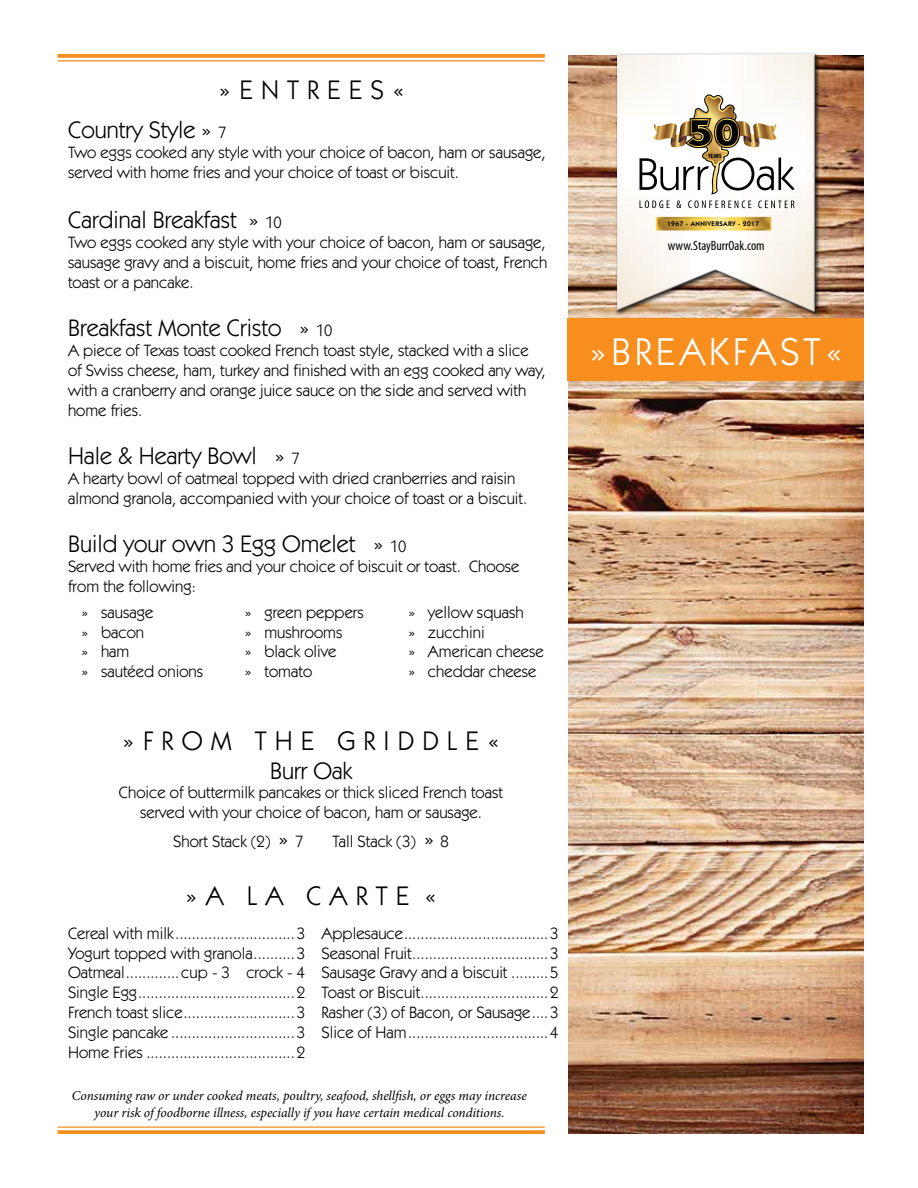
<style>
.page{position:relative;width:918px;height:1188px;background:#fff}
.page>*{position:absolute;margin:0;border:0;box-sizing:border-box;transform-origin:0 0}
.t1{font:39px "ITC Kabel Std";letter-spacing:.1em;color:#fff}
.t2{font:27px "ITC Kabel Std";letter-spacing:.3em;color:#000}
.t3{font:24px "ITC Kabel Std";color:#000}
.t4{font:16.5px/19.8px "ITC Kabel Std";color:#000}
.t5{font:italic 13.5px/16.2px "Minion Pro";letter-spacing:-.005em;color:#000;text-align:center}
.t6{font:condensed 13.5px "Myriad Pro";color:#000}
.t7{font:600 6.75px "ITC Kabel Std";letter-spacing:.05em;color:#000}
.t8{font:700 condensed 6.3px "Myriad Pro";color:#000}
.s1{font-size:16.5px}
.s2{font-size:24px}
</style>
<div class="page">
<img style="left:568px;top:55px;width:296px;height:1079px">
<svg style="left:58px;top:54px;width:487px;height:4px;background:#f7942b"></svg>
<hr style="left:58px;top:60px;width:487px;height:2px;background:#f78e1e">
<hr style="left:58px;top:1126px;width:487px;height:2px;background:#f78e1e">
<svg style="left:58px;top:1130px;width:487px;height:4px;background:#f7942b"></svg>
<div style="left:615px;top:52px;width:205px;height:266px;background:#000;opacity:.75"></div>
<div style="left:617px;top:53px;width:199px;height:262px;background:#000;opacity:.75"></div>
<svg style="left:640px;top:92px;width:155px;height:116px"></svg>
<svg style="left:659px;top:220px;width:109px;height:8px"></svg>
<div style="left:568px;top:319px;width:296px;height:62px;background:#f78e1e"></div>
<h2 class="t2" style="left:219px;top:75px;width:186px">»ENTREES«</h2>
<h3 class="t3" style="left:68px;top:116px;width:160px">Country Style » <span class="s1">7</span></h3>
<p class="t4" style="left:68px;top:143px;width:479px">Two eggs cooked any style with your choice of bacon, ham or sausage, served with home fries and your choice of toast or biscuit.</p>
<h3 class="t3" style="left:68px;top:206px;width:215px">Cardinal Breakfast » <span class="s1">10</span></h3>
<p class="t4" style="left:68px;top:233px;width:481px;text-align:justify">Two eggs cooked any style with your choice of bacon, ham or sausage, sausage gravy and a biscuit, home fries and your choice of toast, French toast or a pancake.</p>
<h3 class="t3" style="left:68px;top:314px;width:266px">Breakfast Monte Cristo » <span class="s1">10</span></h3>
<p class="t4" style="left:68px;top:341px;width:479px">A piece of Texas toast cooked French toast style, stacked with a slice of Swiss cheese, ham, turkey and finished with an egg cooked any way, with a cranberry and orange juice sauce on the side and served with home fries.</p>
<h3 class="t3" style="left:68px;top:442px;width:233px">Hale &amp; Hearty Bowl » <span class="s1">7</span></h3>
<p class="t4" style="left:68px;top:469px;width:461px">A hearty bowl of oatmeal topped with dried cranberries and raisin almond granola, accompanied with your choice of toast or a biscuit.</p>
<h3 class="t3" style="left:68px;top:530px;width:340px">Build your own 3 Egg Omelet » <span class="s1">10</span></h3>
<p class="t4" style="left:68px;top:557px;width:453px">Served with home fries and your choice of biscuit or toast. Choose from the following:</p>
<p class="t4" style="left:82px;top:602px;width:123px">» sausage<br>» bacon<br>» ham<br>» sautéed onions</p>
<p class="t4" style="left:245px;top:602px;width:120px">» green peppers » mushrooms<br>» black olive<br>» tomato</p>
<p class="t4" style="left:408px;top:602px;width:137px">» yellow squash<br>» zucchini<br>» American cheese » cheddar cheese</p>
<h2 class="t2" style="left:123px;top:725px;width:378px">»FROM THE GRIDDLE«</h2>
<h3 class="t3" style="left:270px;top:756px;width:84px">Burr Oak</h3>
<p class="t4" style="left:119px;top:783px;width:386px;text-align:center">Choice of buttermilk pancakes or thick sliced French toast served with your choice of bacon, ham or sausage.</p>
<p class="t4" style="left:173px;top:832px;width:132px">Short Stack (2) <span class="s2">»</span> 7</p>
<p class="t4" style="left:332px;top:832px;width:118px">Tall Stack (3) <span class="s2">»</span> 8</p>
<h2 class="t2" style="left:186px;top:880px;width:252px">»A LA CARTE «</h2>
<p class="t4" style="left:68px;top:923px;width:239px;text-align:justify">Cereal with milk.............................3<br>Yogurt topped with granola..........3<br>Oatmeal.............cup - 3 crock - 4<br>Single Egg......................................2<br>French toast slice...........................3<br>Single pancake ..............................3<br>Home Fries ....................................2</p>
<p class="t4" style="left:322px;top:923px;width:239px;text-align:justify">Applesauce...................................3<br>Seasonal Fruit.................................3<br>Sausage Gravy and a biscuit .........5<br>Toast or Biscuit...............................2<br>Rasher (3) of Bacon, or Sausage....3<br>Slice of Ham..................................4</p>
<p class="t5" style="left:72px;top:1088px;width:456px">Consuming raw or under cooked meats, poultry, seafood, shellfish, or eggs may increase your risk of foodborne illness, especially if you have certain medical conditions.</p>
<p class="t8" style="left:708px;top:152px;width:15px">YEARS</p>
<p class="t7" style="left:667px;top:219px;width:93px">1967 - ANNIVERSARY - 2017</p>
<p class="t6" style="left:668px;top:238px;width:98px">www.StayBurrOak.com</p>
<h1 class="t1" style="left:590px;top:329px;width:254px">»BREAKFAST«</h1>
</div>
